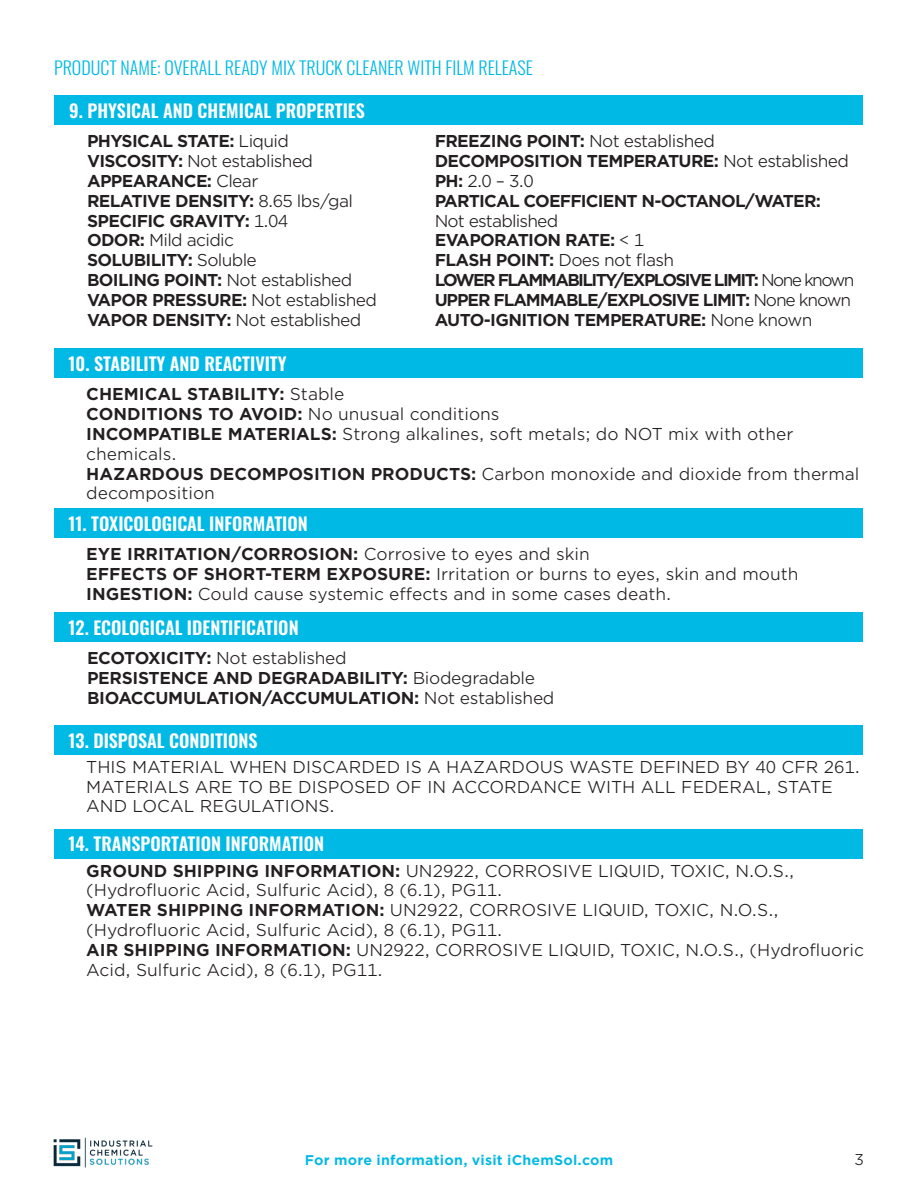
<style>
.page{position:relative;width:918px;height:1188px;background:#fff}
.page>*{position:absolute;margin:0;border:0;box-sizing:border-box;transform-origin:0 0}
.t1{font:600 18px "Oswald";color:#fff}
.t2{font:300 18px "Oswald";color:#00b9e4}
.t3{font:16.5px/19.8px "Gotham Office";color:#231f20}
.t4{font:700 16.5px/19.8px "Gotham Office";letter-spacing:-.04em;color:#231f20}
.t5{font:16.5px/19.8px "Gotham Office";letter-spacing:-.04em;color:#231f20}
.t6{font:700 16.5px "Gotham Office";letter-spacing:-.02em;color:#231f20}
.t7{font:700 16.5px "Gotham Office";color:#231f20}
.t8{font:700 16.5px "Gotham Office";letter-spacing:-.1em;color:#231f20}
.t9{font:700 16.5px "Gotham Office";letter-spacing:-.07em;color:#231f20}
.t10{font:16.5px "Gotham Office";letter-spacing:-.02em;color:#231f20}
.t11{font:16.5px "Gotham Office";letter-spacing:-.05em;color:#231f20}
.t12{font:15px "Gotham Office";color:#231f20}
.t13{font:700 13.5px "Gotham Office";letter-spacing:.015em;color:#00b9e4}
.s1{font-weight:400}
.s2{font-weight:700}
</style>
<div class="page">
<img style="left:53px;top:1137px;width:100px;height:31px">
<div style="left:54px;top:612px;width:808px;height:30px;background:#00b9e4"></div>
<div style="left:54px;top:725px;width:808px;height:30px;background:#00b9e4"></div>
<div style="left:54px;top:829px;width:808px;height:30px;background:#00b9e4"></div>
<div style="left:54px;top:508px;width:808px;height:30px;background:#00b9e4"></div>
<div style="left:55px;top:95px;width:808px;height:30px;background:#00b9e4"></div>
<div style="left:54px;top:348px;width:808px;height:30px;background:#00b9e4"></div>
<p class="t2" style="left:54px;top:52px;width:480px">PRODUCT NAME: OVERALL READY MIX TRUCK CLEANER WITH FILM RELEASE</p>
<p class="t1" style="left:69px;top:101px;width:297px">9. PHYSICAL AND CHEMICAL PROPERTIES</p>
<p class="t4" style="left:87px;top:131px;width:228px">PHYSICAL STATE: <span class="s1">Liquid<br></span>VISCOSITY: <span class="s1">Not established</span></p>
<p class="t4" style="left:87px;top:171px;width:268px">APPEARANCE: <span class="s1">Clear<br></span>RELATIVE DENSITY: <span class="s1">8.65 lbs/gal</span></p>
<p class="t4" style="left:87px;top:211px;width:203px">SPECIFIC GRAVITY: <span class="s1">1.04</span></p>
<p class="t5" style="left:87px;top:230px;width:171px"><span class="s2">ODOR:</span> Mild acidic<br><span class="s2">SOLUBILITY:</span> Soluble</p>
<p class="t5" style="left:87px;top:270px;width:292px"><span class="s2">BOILING POINT:</span> Not established<br><span class="s2">VAPOR PRESSURE:</span> Not established</p>
<p class="t5" style="left:87px;top:309px;width:276px"><span class="s2">VAPOR DENSITY:</span> Not established</p>
<p class="t1" style="left:69px;top:354px;width:220px">10. STABILITY AND REACTIVITY</p>
<p class="t4" style="left:435px;top:131px;width:282px">FREEZING POINT: <span class="s1">Not established</span></p>
<p class="t4" style="left:435px;top:151px;width:416px">DECOMPOSITION TEMPERATURE: <span class="s1">Not established</span></p>
<p class="t3" style="left:435px;top:171px;width:101px"><span class="s2">PH:</span> 2.0 – 3.0</p>
<p class="t4" style="left:435px;top:191px;width:388px">PARTICAL COEFFICIENT N-OCTANOL/WATER:</p>
<p class="t11" style="left:435px;top:210px;width:125px">Not established</p>
<p class="t4" style="left:435px;top:230px;width:211px">EVAPORATION RATE: <span class="s1">&lt; 1</span></p>
<p class="t5" style="left:435px;top:250px;width:241px"><span class="s2">FLASH POINT:</span> Does not flash</p>
<p class="t8" style="left:435px;top:269px;width:421px">LOWER FLAMMABILITY/EXPLOSIVE LIMIT: <span class="s1">None known</span></p>
<p class="t9" style="left:435px;top:288px;width:418px">UPPER FLAMMABLE/EXPLOSIVE LIMIT: <span class="s1">None known</span></p>
<p class="t4" style="left:435px;top:310px;width:379px">AUTO-IGNITION TEMPERATURE: <span class="s1">None known</span></p>
<p class="t7" style="left:86px;top:383px;width:260px">CHEMICAL STABILITY: <span class="s1">Stable</span></p>
<p class="t3" style="left:86px;top:404px;width:415px"><span class="s2">CONDITIONS TO AVOID:</span> No unusual conditions</p>
<p class="t3" style="left:86px;top:424px;width:709px"><span class="s2">INCOMPATIBLE MATERIALS:</span> Strong alkalines, soft metals; do NOT mix with other chemicals.</p>
<p class="t3" style="left:86px;top:463px;width:775px"><span class="s2">HAZARDOUS DECOMPOSITION PRODUCTS:</span> Carbon monoxide and dioxide from thermal decomposition</p>
<p class="t1" style="left:69px;top:514px;width:241px">11. TOXICOLOGICAL INFORMATION</p>
<p class="t7" style="left:86px;top:543px;width:505px">EYE IRRITATION/CORROSION: <span class="s1">Corrosive to eyes and skin</span></p>
<p class="t3" style="left:86px;top:563px;width:714px"><span class="s2">EFFECTS OF SHORT-TERM EXPOSURE:</span> Irritation or burns to eyes, skin and mouth</p>
<p class="t3" style="left:86px;top:583px;width:587px"><span class="s2">INGESTION:</span> Could cause systemic effects and in some cases death.</p>
<p class="t1" style="left:69px;top:618px;width:232px">12. ECOLOGICAL IDENTIFICATION</p>
<p class="t10" style="left:87px;top:647px;width:261px"><span class="s2">ECOTOXICITY:</span> Not established</p>
<p class="t6" style="left:87px;top:666px;width:450px">PERSISTENCE AND DEGRADABILITY: <span class="s1">Biodegradable</span></p>
<p class="t6" style="left:87px;top:686px;width:469px">BIOACCUMULATION/ACCUMULATION: <span class="s1">Not established</span></p>
<p class="t1" style="left:69px;top:731px;width:190px">13. DISPOSAL CONDITIONS</p>
<p class="t3" style="left:86px;top:756px;width:775px">THIS MATERIAL WHEN DISCARDED IS A HAZARDOUS WASTE DEFINED BY 40 CFR 261.<br>MATERIALS ARE TO BE DISPOSED OF IN ACCORDANCE WITH ALL FEDERAL, STATE<br>AND LOCAL REGULATIONS.</p>
<p class="t1" style="left:69px;top:835px;width:257px">14. TRANSPORTATION INFORMATION</p>
<p class="t3" style="left:86px;top:860px;width:710px"><span class="s2">GROUND SHIPPING INFORMATION:</span> UN2922, CORROSIVE LIQUID, TOXIC, N.O.S., (Hydrofluoric Acid, Sulfuric Acid), 8 (6.1), PG11.</p>
<p class="t3" style="left:86px;top:900px;width:694px"><span class="s2">WATER SHIPPING INFORMATION:</span> UN2922, CORROSIVE LIQUID, TOXIC, N.O.S., (Hydrofluoric Acid, Sulfuric Acid), 8 (6.1), PG11.</p>
<p class="t3" style="left:86px;top:939px;width:779px"><span class="s2">AIR SHIPPING INFORMATION:</span> UN2922, CORROSIVE LIQUID, TOXIC, N.O.S., (Hydrofluoric<br>Acid, Sulfuric Acid), 8 (6.1), PG11.</p>
<p class="t13" style="left:305px;top:1151px;width:310px">For more information, visit iChemSol.com</p>
<p class="t12" style="left:855px;top:1150px;width:11px">3</p>
</div>
